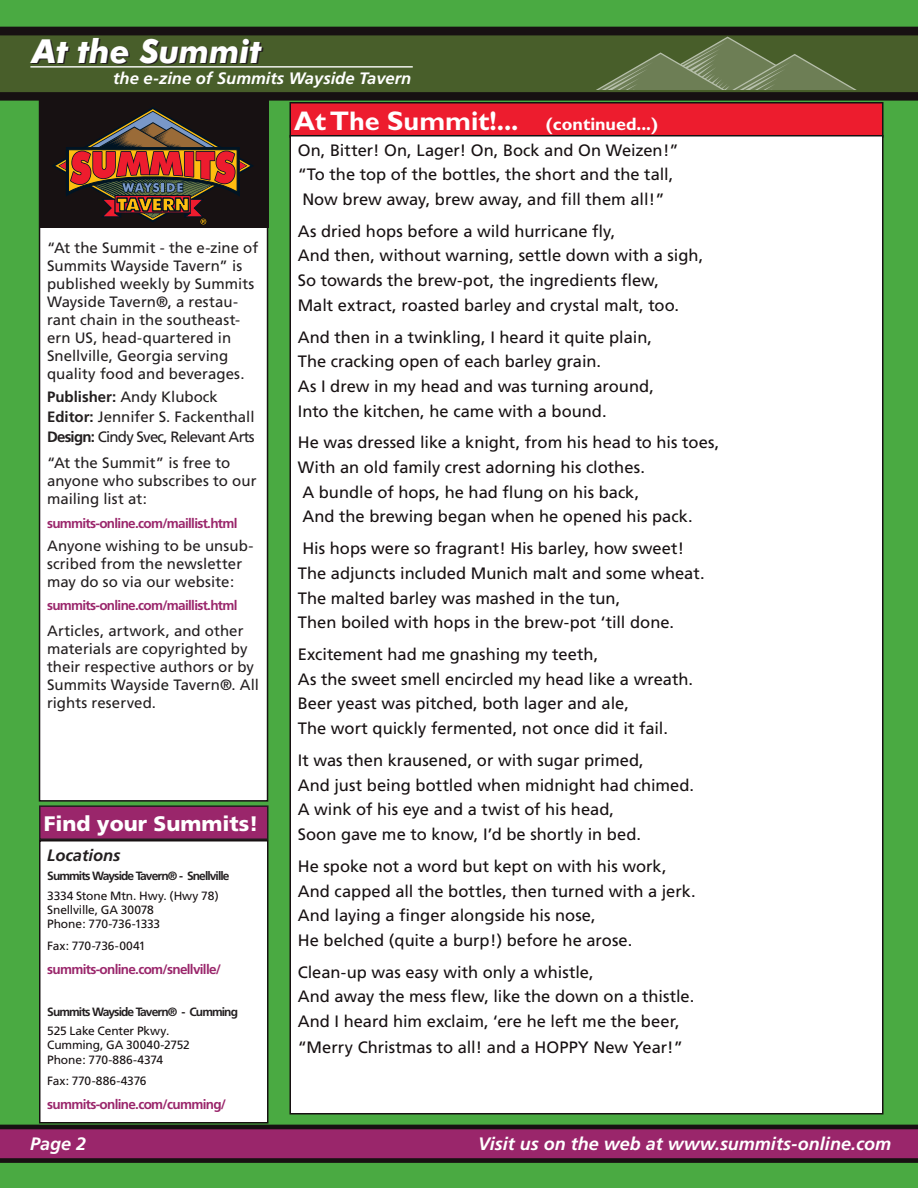
<style>
.page{position:relative;width:918px;height:1188px;background:#4aaa42}
.page>*{position:absolute;margin:0;border:0;box-sizing:border-box;transform-origin:0 0}
.t1{font:italic 700 33.15px "Futura BT";color:#fff}
.News_Box_Titles{font:700 27px "Gill Sans";color:#fff}
.Headers_in_Big_Stories{font:900 21px "Frutiger";color:#fff}
.Footer_Type{font:italic 700 18px "Frutiger";color:#fff}
.Feature{font:16.5px "Frutiger";color:#171112}
.t2{font:italic 700 16.5px "Frutiger";color:#fff}
.Passport_List{font:italic 700 16.5px "Frutiger";color:#231f20}
.Body_copy{font:15px/18px "Frutiger";letter-spacing:.005em;color:#231f20}
.Name_List_-_Masthead{font:15px "Frutiger";color:#231f20}
.Name_List_-_Masthead-2{font:15px "Frutiger";letter-spacing:-.05em;color:#231f20}
.urls{font:700 13.5px "Frutiger";letter-spacing:-.05em;color:#9a266b}
.Feature-2{font:12px/14.4px "Frutiger";letter-spacing:-.01em;color:#171112}
.t3{font:700 12px "Frutiger";letter-spacing:-.075em;color:#231f20}
.s1{font-size:18px}
.s2{font-weight:700}
</style>
<div class="page">
<svg style="left:0;top:1125px;width:918px;height:38px;background:#7a2155"></svg>
<div style="left:40px;top:100px;width:228px;height:701px;background:#fff"></div>
<div style="left:39px;top:99px;width:229px;height:703px;border:2px solid #171112"></div>
<div style="left:40px;top:806px;width:228px;height:33px;background:#9a266b"></div>
<div style="left:39px;top:805px;width:229px;height:35px;border:2px solid #231f20"></div>
<div style="left:40px;top:841px;width:228px;height:282px;background:#fff"></div>
<div style="left:39px;top:840px;width:229px;height:283px;border:2px solid #171112"></div>
<div style="left:0;top:27px;width:918px;height:74px;background:#171112"></div>
<svg style="left:0;top:34px;width:918px;height:60px;background:#435728"></svg>
<div style="left:39px;top:100px;width:229px;height:128px;background:#171112"></div>
<svg style="left:52px;top:107px;width:202px;height:117px"></svg>
<hr style="left:30px;top:66px;width:383px;height:2px;background:#fff">
<svg style="left:567px;top:36px;width:324px;height:54px;background:#5b6e40"></svg>
<div style="left:290px;top:103px;width:593px;height:34px;background:#ed1c2e"></div>
<div style="left:289px;top:102px;width:594px;height:36px;border:2px solid #171112"></div>
<div style="left:290px;top:136px;width:593px;height:978px;background:#fff"></div>
<p class="t1" style="left:32px;top:31px;width:231px">At the Summit</p>
<p class="t2" style="left:113px;top:68px;width:300px">the e-zine of Summits Wayside Tavern</p>
<p class="News_Box_Titles" style="left:294px;top:105px;width:365px">At The Summit!... <span class="s1">(continued...)</span></p>
<p class="Feature" style="left:298px;top:140px;width:383px">On, Bitter! On, Lager! On, Bock and On Weizen!”</p>
<p class="Feature" style="left:298px;top:165px;width:377px">“To the top of the bottles, the short and the tall,</p>
<p class="Feature" style="left:302px;top:190px;width:364px">Now brew away, brew away, and fill them all!”</p>
<p class="Feature" style="left:298px;top:221px;width:319px">As dried hops before a wild hurricane fly,</p>
<p class="Feature" style="left:298px;top:246px;width:407px">And then, without warning, settle down with a sigh,</p>
<p class="Feature" style="left:298px;top:271px;width:363px">So towards the brew-pot, the ingredients flew,</p>
<p class="Feature" style="left:298px;top:295px;width:383px">Malt extract, roasted barley and crystal malt, too.</p>
<p class="Feature" style="left:298px;top:327px;width:356px">And then in a twinkling, I heard it quite plain,</p>
<p class="Feature" style="left:298px;top:352px;width:305px">The cracking open of each barley grain.</p>
<p class="Feature" style="left:298px;top:377px;width:358px">As I drew in my head and was turning around,</p>
<p class="Feature" style="left:298px;top:401px;width:310px">Into the kitchen, he came with a bound.</p>
<p class="Feature" style="left:298px;top:433px;width:423px">He was dressed like a knight, from his head to his toes,</p>
<p class="Feature" style="left:298px;top:458px;width:349px">With an old family crest adorning his clothes.</p>
<p class="Feature" style="left:302px;top:482px;width:338px">A bundle of hops, he had flung on his back,</p>
<p class="Feature" style="left:302px;top:507px;width:392px">And the brewing began when he opened his pack.</p>
<p class="Feature" style="left:302px;top:539px;width:383px">His hops were so fragrant! His barley, how sweet!</p>
<p class="Feature" style="left:298px;top:564px;width:408px">The adjuncts included Munich malt and some wheat.</p>
<p class="Feature" style="left:298px;top:588px;width:324px">The malted barley was mashed in the tun,</p>
<p class="Feature" style="left:298px;top:613px;width:378px">Then boiled with hops in the brew-pot ‘till done.</p>
<p class="Feature" style="left:298px;top:645px;width:302px">Excitement had me gnashing my teeth,</p>
<p class="Feature" style="left:298px;top:669px;width:397px">As the sweet smell encircled my head like a wreath.</p>
<p class="Feature" style="left:298px;top:694px;width:333px">Beer yeast was pitched, both lager and ale,</p>
<p class="Feature" style="left:298px;top:719px;width:372px">The wort quickly fermented, not once did it fail.</p>
<p class="Feature" style="left:298px;top:751px;width:348px">It was then krausened, or with sugar primed,</p>
<p class="Feature" style="left:298px;top:775px;width:398px">And just being bottled when midnight had chimed.</p>
<p class="Feature" style="left:298px;top:800px;width:318px">A wink of his eye and a twist of his head,</p>
<p class="Feature" style="left:298px;top:825px;width:345px">Soon gave me to know, I’d be shortly in bed.</p>
<p class="Feature" style="left:298px;top:856px;width:370px">He spoke not a word but kept on with his work,</p>
<p class="Feature" style="left:298px;top:881px;width:400px">And capped all the bottles, then turned with a jerk.</p>
<p class="Feature" style="left:298px;top:906px;width:300px">And laying a finger alongside his nose,</p>
<p class="Feature" style="left:298px;top:930px;width:336px">He belched (quite a burp!) before he arose.</p>
<p class="Feature" style="left:298px;top:962px;width:298px">Clean-up was easy with only a whistle,</p>
<p class="Feature" style="left:298px;top:987px;width:398px">And away the mess flew, like the down on a thistle.</p>
<p class="Feature" style="left:298px;top:1012px;width:384px">And I heard him exclaim, ‘ere he left me the beer,</p>
<p class="Feature" style="left:298px;top:1038px;width:387px">“Merry Christmas to all! and a HOPPY New Year!”</p>
<p class="Body_copy" style="left:47px;top:239px;width:213px">“At the Summit - the e-zine of<br>Summits Wayside Tavern” is published weekly by Summits<br>Wayside Tavern®, a restau&shy;rant chain in the southeast&shy;ern US, head-quartered in<br>Snellville, Georgia serving quality food and beverages.</p>
<p class="Name_List_-_Masthead" style="left:47px;top:388px;width:172px"><span class="s2">Publisher:</span> Andy Klubock</p>
<p class="Name_List_-_Masthead" style="left:47px;top:408px;width:209px"><span class="s2">Editor:</span> Jennifer S. Fackenthall</p>
<p class="Name_List_-_Masthead-2" style="left:47px;top:428px;width:209px"><span class="s2">Design:</span> Cindy Svec, Relevant Arts</p>
<p class="Body_copy" style="left:47px;top:454px;width:211px">“At the Summit” is free to anyone who subscribes to our mailing list at:</p>
<p class="urls" style="left:47px;top:515px;width:192px">summits-online.com/maillist.html</p>
<p class="Body_copy" style="left:47px;top:537px;width:208px">Anyone wishing to be unsub&shy;scribed from the newsletter may do so via our website:</p>
<p class="urls" style="left:47px;top:598px;width:192px">summits-online.com/maillist.html</p>
<p class="Body_copy" style="left:47px;top:622px;width:214px">Articles, artwork, and other materials are copyrighted by their respective authors or by<br>Summits Wayside Tavern®. All rights reserved.</p>
<p class="Headers_in_Big_Stories" style="left:44px;top:811px;width:216px">Find your Summits!</p>
<p class="Passport_List" style="left:47px;top:845px;width:75px">Locations</p>
<p class="t3" style="left:47px;top:869px;width:184px">Summits Wayside Tavern® - Snellville</p>
<p class="Feature-2" style="left:47px;top:888px;width:173px">3334 Stone Mtn. Hwy. (Hwy 78)<br>Snellville, GA 30078<br>Phone: 770-736-1333</p>
<p class="Feature-2" style="left:47px;top:939px;width:100px">Fax: 770-736-0041</p>
<p class="urls" style="left:47px;top:961px;width:175px">summits-online.com/snellville/</p>
<p class="t3" style="left:47px;top:1004px;width:192px">Summits Wayside Tavern® - Cumming</p>
<p class="Feature-2" style="left:47px;top:1024px;width:144px">525 Lake Center Pkwy.<br>Cumming, GA 30040-2752<br>Phone: 770-886-4374</p>
<p class="Feature-2" style="left:47px;top:1074px;width:101px">Fax: 770-886-4376</p>
<p class="urls" style="left:47px;top:1096px;width:180px">summits-online.com/cumming/</p>
<p class="Footer_Type" style="left:30px;top:1133px;width:58px">Page 2</p>
<p class="Footer_Type" style="left:478px;top:1134px;width:414px">Visit us on the web at www.summits-online.com</p>
</div>
